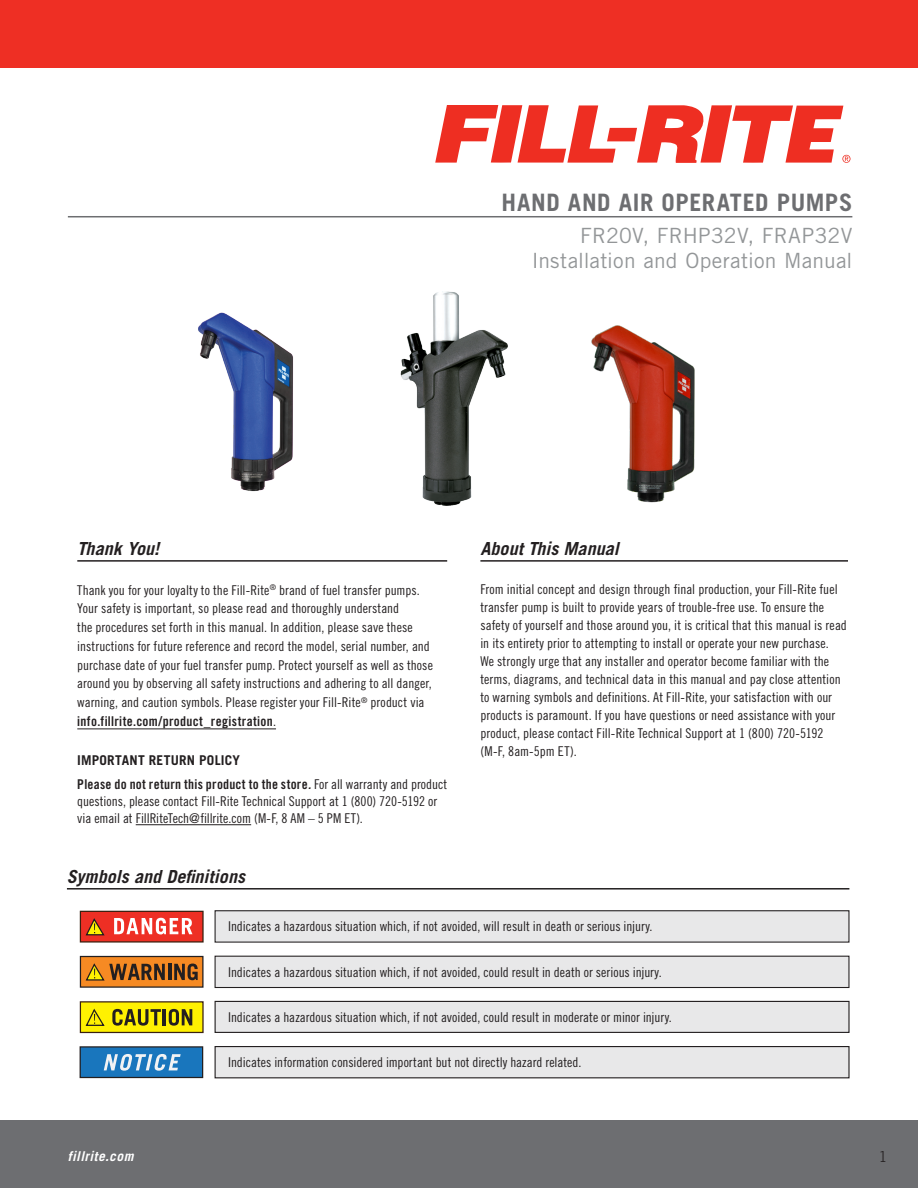
<style>
.page{position:relative;width:918px;height:1188px;background:#fff}
.page>*{position:absolute;margin:0;border:0;box-sizing:border-box;transform-origin:0 0}
.t1{font:700 24px "Trade Gothic LT Std";letter-spacing:.025em;color:#6d6e71}
.t2{font:21px/25.5px "Trade Gothic LT Std";letter-spacing:.01em;color:#939698;text-align:right}
.t3{font:italic 700 18px "Trade Gothic LT Std";letter-spacing:.005em;color:#231f20}
.Page_Number{font:300 15px "Trade Gothic LT Std";color:#231f20}
.t4{font:13.5px/18px "Trade Gothic LT Std Cn 18";letter-spacing:.005em;color:#231f20}
.t5{font:700 13.5px "Trade Gothic LT Std";letter-spacing:.02em;color:#231f20}
.t6{font:italic 700 13.5px "Trade Gothic LT Std";letter-spacing:.035em;color:#fff}
.s1{font-family:"Trade Gothic LT Std Bd Cn 20"}
.s2{font-family:"Trade Gothic LT Cond Eighteen"}
.s3{font-family:"Trade Gothic LT Std Bd Cn 20 Obl"}
</style>
<div class="page">
<div style="left:0;top:1120px;width:918px;height:68px;background:#6d6e71"></div>
<svg style="left:435px;top:105px;width:415px;height:58px"></svg>
<div style="left:0;top:0;width:918px;height:68px;background:#ee2f24"></div>
<div style="left:215px;top:911px;width:634px;height:31px;background:#e8e8e9"></div>
<div style="left:215px;top:910px;width:635px;height:33px;border:1px solid #231f20"></div>
<hr style="left:480px;top:560px;width:368px;height:2px;background:#231f20">
<hr style="left:67px;top:888px;width:782px;height:2px;background:#231f20">
<div style="left:80px;top:911px;width:123px;height:31px;background:#ee2f24"></div>
<div style="left:80px;top:911px;width:124px;height:32px;border:1px solid #3a2111"></div>
<svg style="left:85px;top:918px;width:20px;height:18px"></svg>
<svg style="left:114px;top:918px;width:78px;height:16px"></svg>
<div style="left:215px;top:956px;width:634px;height:32px;background:#e8e8e9"></div>
<div style="left:215px;top:956px;width:635px;height:32px;border:1px solid #231f20"></div>
<div style="left:80px;top:956px;width:123px;height:31px;background:#f68a23"></div>
<div style="left:80px;top:956px;width:124px;height:32px;border:1px solid #231f20"></div>
<svg style="left:85px;top:963px;width:80px;height:18px"></svg>
<hr style="left:168px;top:964px;width:3px;height:16px;background:#231f20">
<svg style="left:174px;top:964px;width:24px;height:16px"></svg>
<div style="left:215px;top:1001px;width:634px;height:31px;background:#e8e8e9"></div>
<div style="left:215px;top:1001px;width:635px;height:32px;border:1px solid #231f20"></div>
<div style="left:80px;top:1002px;width:123px;height:30px;background:#fff101"></div>
<div style="left:80px;top:1001px;width:124px;height:32px;border:1px solid #3a2111"></div>
<svg style="left:85px;top:1008px;width:20px;height:18px"></svg>
<svg style="left:112px;top:1009px;width:49px;height:17px"></svg>
<hr style="left:163px;top:1009px;width:3px;height:16px;background:#231f20">
<svg style="left:169px;top:1009px;width:23px;height:17px"></svg>
<div style="left:215px;top:1047px;width:634px;height:31px;background:#e8e8e9"></div>
<div style="left:215px;top:1046px;width:635px;height:32px;border:1px solid #231f20"></div>
<div style="left:80px;top:1047px;width:123px;height:31px;background:#1976bd"></div>
<div style="left:80px;top:1046px;width:123px;height:32px;border:1px solid #231f20"></div>
<svg style="left:104px;top:1054px;width:77px;height:17px"></svg>
<img style="left:591px;top:325px;width:104px;height:178px">
<img style="left:198px;top:312px;width:95px;height:180px">
<img style="left:400px;top:291px;width:108px;height:215px">
<hr style="left:77px;top:560px;width:370px;height:2px;background:#231f20">
<hr style="left:77px;top:729px;width:199px;height:1px;background:#231f20">
<hr style="left:136px;top:824px;width:115px;height:1px;background:#231f20">
<hr style="left:68px;top:216px;width:784px;height:1px;background:#6d6e71">
<p class="t1" style="left:501px;top:187px;width:352px">HAND AND AIR OPERATED PUMPS</p>
<p class="t2" style="left:532px;top:223px;width:322px">FR20V, FRHP32V, FRAP32V<br>Installation and Operation Manual</p>
<p class="t3" style="left:77px;top:537px;width:83px">Thank You!</p>
<p class="t4" style="left:77px;top:580px;width:357px;line-height:18.8px">Thank you for your loyalty to the Fill-Rite<sup>®</sup> brand of fuel transfer pumps.<br>Your safety is important, so please read and thoroughly understand<br>the procedures set forth in this manual. In addition, please save these instructions for future reference and record the model, serial number, and purchase date of your fuel transfer pump. Protect yourself as well as those around you by observing all safety instructions and adhering to all danger, warning, and caution symbols. Please register your Fill-Rite<sup>®</sup> product via <span class="s1">info.fillrite.com/product_registration</span><span class="s2">.</span></p>
<p class="t5" style="left:77px;top:752px;width:164px">IMPORTANT RETURN POLICY</p>
<p class="t4" style="left:77px;top:775px;width:371px;line-height:17.2px"><span class="s1">Please do not return this product to the store</span><span class="s3">.</span> For all warranty and product questions, please contact Fill-Rite Technical Support at 1 (800) 720-5192 or via email at FillRiteTech@fillrite.com (M-F, 8 AM – 5 PM ET).</p>
<p class="t3" style="left:480px;top:537px;width:140px">About This Manual</p>
<p class="t4" style="left:480px;top:580px;width:368px">From initial concept and design through final production, your Fill-Rite fuel transfer pump is built to provide years of trouble-free use. To ensure the safety of yourself and those around you, it is critical that this manual is read in its entirety prior to attempting to install or operate your new purchase.<br>We strongly urge that any installer and operator become familiar with the terms, diagrams, and technical data in this manual and pay close attention to warning symbols and definitions. At Fill-Rite, your satisfaction with our products is paramount. If you have questions or need assistance with your product, please contact Fill-Rite Technical Support at 1 (800) 720-5192 (M-F, 8am-5pm ET).</p>
<p class="t3" style="left:67px;top:865px;width:180px">Symbols and Definitions</p>
<p class="t4" style="left:228px;top:917px;width:426px">Indicates a hazardous situation which, if not avoided, will result in death or serious injury.</p>
<p class="t4" style="left:228px;top:963px;width:435px">Indicates a hazardous situation which, if not avoided, could result in death or serious injury.</p>
<p class="t4" style="left:228px;top:1008px;width:445px">Indicates a hazardous situation which, if not avoided, could result in moderate or minor injury.</p>
<p class="t4" style="left:228px;top:1053px;width:355px">Indicates information considered important but not directly hazard related.</p>
<p class="t6" style="left:68px;top:1147px;width:67px">fillrite.com</p>
<p class="Page_Number" style="left:879px;top:1147px;width:10px">1</p>
</div>
